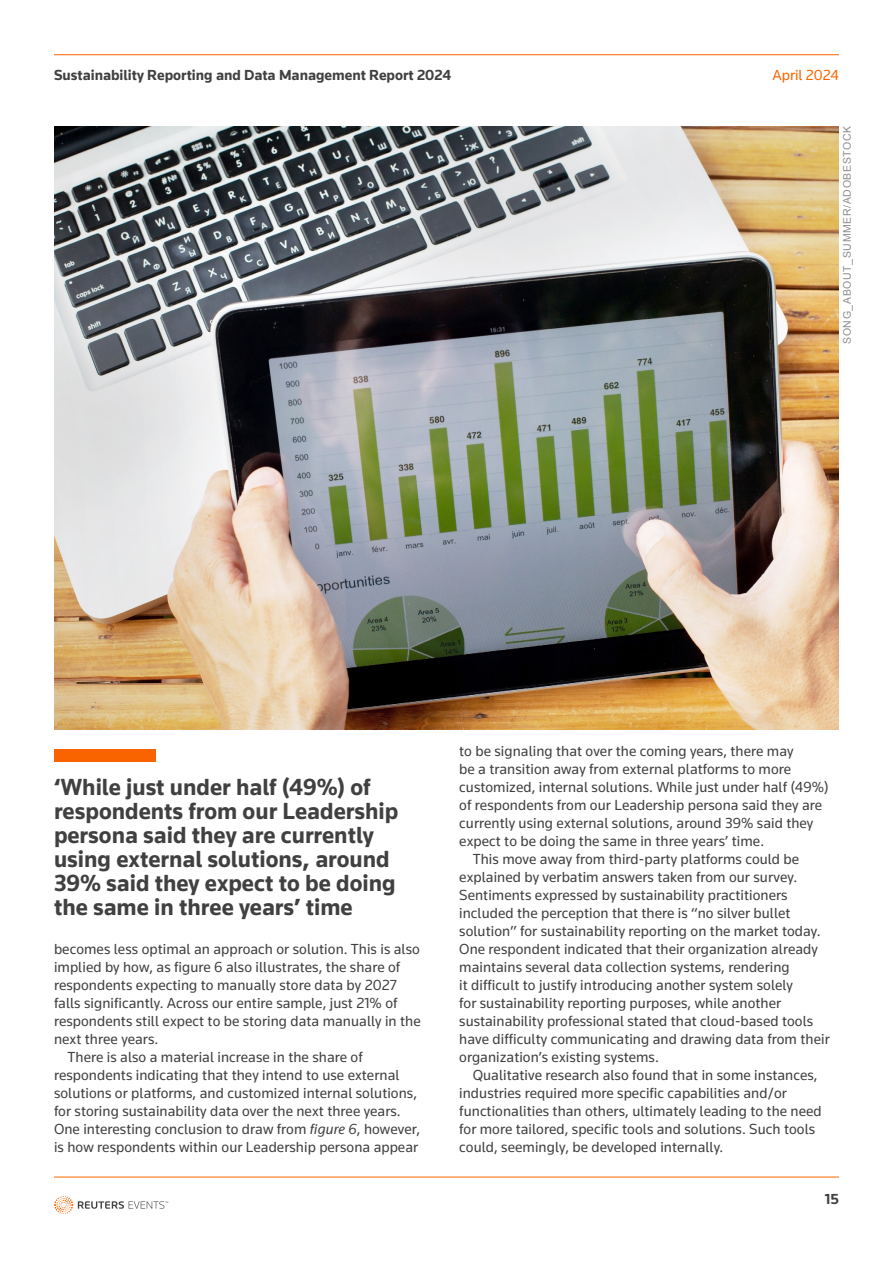
<style>
.page{position:relative;width:893px;height:1263px;background:#fff}
.page>*{position:absolute;margin:0;border:0;box-sizing:border-box;transform-origin:0 0}
.t1{font:700 24px/24px "Knowledge 2017";color:#404040}
.t2{font:15px "Knowledge 2017";letter-spacing:.005em;color:#404040}
.t3{font:700 15px "Knowledge 2017";color:#404040}
.t4{font:15px "Knowledge 2017";color:#fa6400}
.t5{font:10.5px "Arial";letter-spacing:.06em;color:#8d8d8d}
.s1{font-style:italic}
</style>
<div class="page">
<hr style="left:54px;top:54px;width:785px;height:1px;background:#fa6400">
<hr style="left:54px;top:1177px;width:785px;height:1px;background:#fa6400">
<svg style="left:54px;top:1196px;width:114px;height:18px"></svg>
<div style="left:54px;top:749px;width:101px;height:13px;background:#fa6400"></div>
<img style="left:54px;top:126px;width:785px;height:603px">
<p class="t3" style="left:54px;top:65px;width:399px">Sustainability Reporting and Data Management Report 2024</p>
<p class="t4" style="left:772px;top:65px;width:68px">April 2024</p>
<p class="t5" style="left:840px;top:344px;width:220px;rotate:-90deg">SONG_ABOUT_SUMMER/ADOBESTOCK</p>
<h1 class="t1" style="left:54px;top:775px;width:346px">‘While just under half (49%) of respondents from our Leadership persona said they are currently using external solutions, around<br>39% said they expect to be doing the same in three years’ time</h1>
<p class="t2" style="left:54px;top:940px;width:367px">becomes less optimal an approach or solution. This is also</p>
<p class="t2" style="left:54px;top:958px;width:348px">implied by how, as figure 6 also illustrates, the share of</p>
<p class="t2" style="left:54px;top:976px;width:344px">respondents expecting to manually store data by 2027</p>
<p class="t2" style="left:54px;top:994px;width:345px">falls significantly. Across our entire sample, just 21% of</p>
<p class="t2" style="left:54px;top:1012px;width:368px">respondents still expect to be storing data manually in the</p>
<p class="t2" style="left:54px;top:1030px;width:106px">next three years.</p>
<p class="t2" style="left:68px;top:1048px;width:297px">There is also a material increase in the share of</p>
<p class="t2" style="left:54px;top:1066px;width:347px">respondents indicating that they intend to use external</p>
<p class="t2" style="left:54px;top:1084px;width:365px">solutions or platforms, and customized internal solutions,</p>
<p class="t2" style="left:54px;top:1102px;width:348px">for storing sustainability data over the next three years.</p>
<p class="t2" style="left:54px;top:1120px;width:368px">One interesting conclusion to draw from <span class="s1">figure 6</span>, however,</p>
<p class="t2" style="left:54px;top:1138px;width:366px">is how respondents within our Leadership persona appear</p>
<p class="t2" style="left:459px;top:742px;width:336px">to be signaling that over the coming years, there may</p>
<p class="t2" style="left:459px;top:760px;width:333px">be a transition away from external platforms to more</p>
<p class="t2" style="left:459px;top:778px;width:371px">customized, internal solutions. While just under half (49%)</p>
<p class="t2" style="left:459px;top:796px;width:364px">of respondents from our Leadership persona said they are</p>
<p class="t2" style="left:459px;top:814px;width:356px">currently using external solutions, around 39% said they</p>
<p class="t2" style="left:459px;top:832px;width:306px">expect to be doing the same in three years’ time.</p>
<p class="t2" style="left:473px;top:850px;width:328px">This move away from third-party platforms could be</p>
<p class="t2" style="left:459px;top:868px;width:339px">explained by verbatim answers taken from our survey.</p>
<p class="t2" style="left:459px;top:886px;width:330px">Sentiments expressed by sustainability practitioners</p>
<p class="t2" style="left:459px;top:904px;width:333px">included the perception that there is “no silver bullet</p>
<p class="t2" style="left:459px;top:922px;width:363px">solution” for sustainability reporting on the market today.</p>
<p class="t2" style="left:459px;top:940px;width:360px">One respondent indicated that their organization already</p>
<p class="t2" style="left:459px;top:958px;width:332px">maintains several data collection systems, rendering</p>
<p class="t2" style="left:459px;top:976px;width:335px">it difficult to justify introducing another system solely</p>
<p class="t2" style="left:459px;top:994px;width:323px">for sustainability reporting purposes, while another</p>
<p class="t2" style="left:459px;top:1012px;width:356px">sustainability professional stated that cloud-based tools</p>
<p class="t2" style="left:459px;top:1030px;width:372px">have difficulty communicating and drawing data from their</p>
<p class="t2" style="left:459px;top:1048px;width:201px">organization’s existing systems.</p>
<p class="t2" style="left:473px;top:1066px;width:346px">Qualitative research also found that in some instances,</p>
<p class="t2" style="left:459px;top:1084px;width:329px">industries required more specific capabilities and/or</p>
<p class="t2" style="left:459px;top:1102px;width:364px">functionalities than others, ultimately leading to the need</p>
<p class="t2" style="left:459px;top:1120px;width:357px">for more tailored, specific tools and solutions. Such tools</p>
<p class="t2" style="left:459px;top:1138px;width:266px">could, seemingly, be developed internally.</p>
<p class="t3" style="left:825px;top:1189px;width:16px">15</p>
</div>
